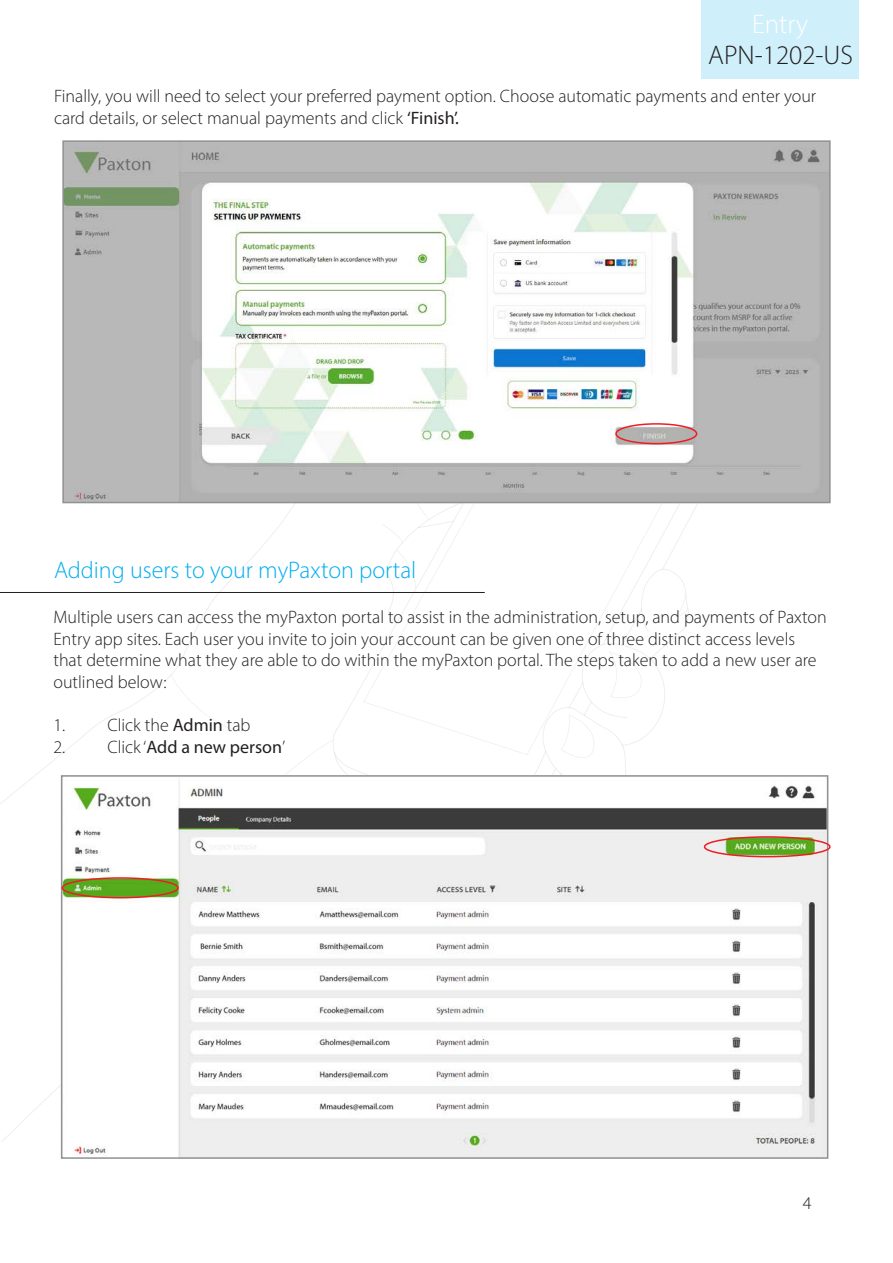
<style>
.page{position:relative;width:893px;height:1263px;background:#fff}
.page>*{position:absolute;margin:0;border:0;box-sizing:border-box;transform-origin:0 0}
.t1{font:300 27px "Myriad Pro";color:#231f20}
.t2{font:300 27px "Myriad Pro";color:#fff}
.Section_title{font:300 24px "Myriad Pro";color:#00aeef}
.Text_-_bold_title{font:300 18px/21.6px "Myriad Pro";color:#231f20}
.t3{font:18px "Myriad Pro";color:#231f20}
.s1{font-weight:400}
.s2{font-weight:300}
</style>
<div class="page">
<svg style="left:170px;top:503px;width:591px;height:272px"></svg>
<div style="left:702px;top:0;width:157px;height:79px;background:#cfeffb"></div>
<img style="left:65px;top:143px;width:763px;height:357px">
<div style="left:62px;top:140px;width:769px;height:363px;border:2px solid #8f9194"></div>
<hr style="left:0;top:592px;width:485px;height:1px;background:#231f20">
<img style="left:64px;top:779px;width:761px;height:377px">
<div style="left:61px;top:775px;width:767px;height:384px;border:2px solid #8f9194"></div>
<div style="left:62px;top:877px;width:117px;height:21px;border:2px solid #ee1d23;border-radius:50%"></div>
<div style="left:615px;top:423px;width:82px;height:21px;border:2px solid #ee1d23;border-radius:50%"></div>
<div style="left:704px;top:836px;width:127px;height:21px;border:2px solid #ee1d23;border-radius:50%"></div>
<h1 class="t2" style="left:752px;top:8px;width:58px">Entry</h1>
<h1 class="t1" style="left:708px;top:39px;width:146px">APN-1202-US</h1>
<p class="Text_-_bold_title" style="left:54px;top:85px;width:764px">Finally, you will need to select your preferred payment option. Choose automatic payments and enter your card details, or select manual payments and click <span class="s1">‘Finish’.</span></p>
<p class="Section_title" style="left:54px;top:555px;width:364px">Adding users to your myPaxton portal</p>
<p class="Text_-_bold_title" style="left:53px;top:606px;width:775px">Multiple users can access the myPaxton portal to assist in the administration, setup, and payments of Paxton Entry app sites. Each user you invite to join your account can be given one of three distinct access levels that determine what they are able to do within the myPaxton portal. The steps taken to add a new user are outlined below:</p>
<p class="Text_-_bold_title" style="left:53px;top:714px;width:199px">1. Click the <span class="s1">Admin</span> tab</p>
<p class="t3" style="left:53px;top:735px;width:233px"><span class="s2">2. Click ‘</span>Add a new person<span class="s2">’</span></p>
<p class="Text_-_bold_title" style="left:803px;top:1192px;width:10px">4</p>
</div>
